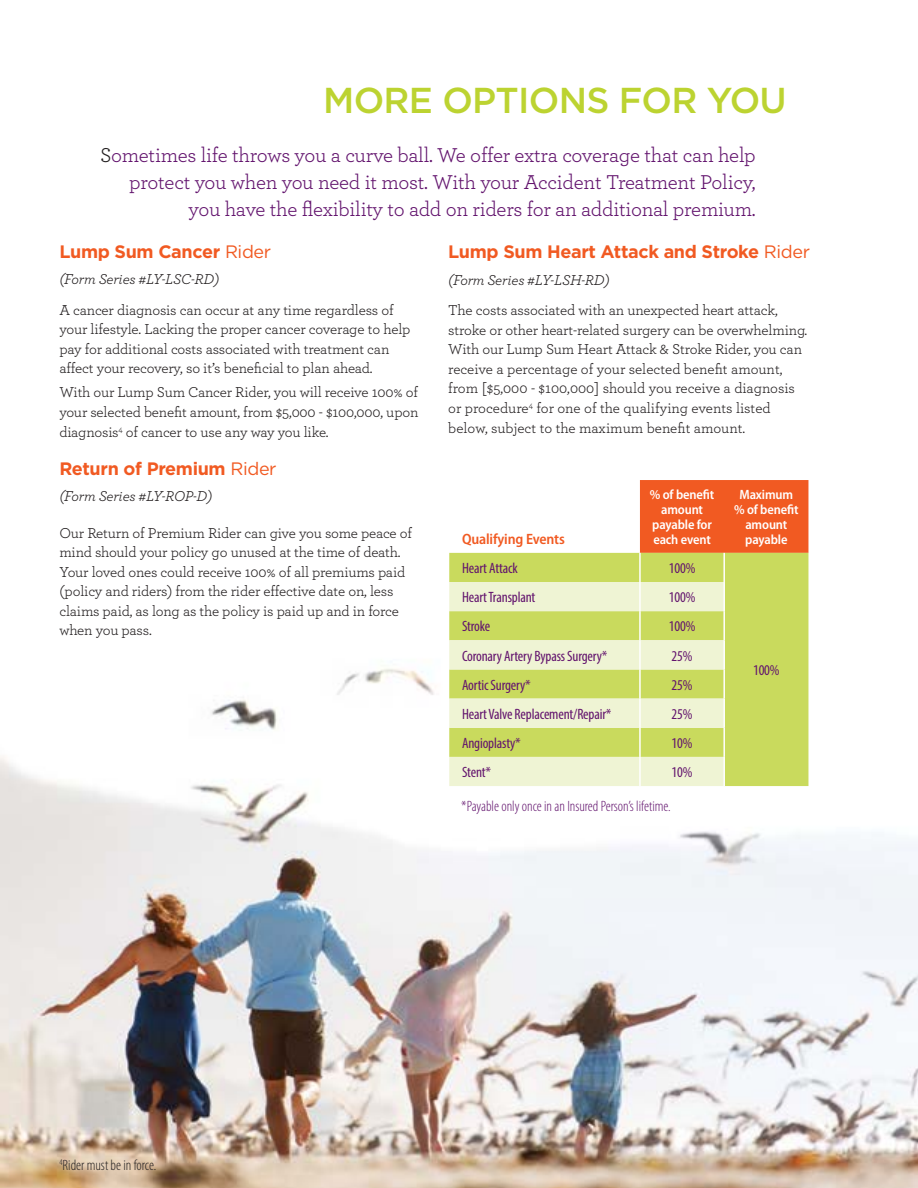
<style>
.page{position:relative;width:918px;height:1188px;background:#fff}
.page>*{position:absolute;margin:0;border:0;box-sizing:border-box;transform-origin:0 0}
.t1{font:500 36px "Gotham";letter-spacing:-.02em;color:#bcd331}
.t2{font:21px/27px "Archer";letter-spacing:-.01em;color:#62136d;text-align:right}
.t3{font:700 18px "Gotham";letter-spacing:-.02em;color:#f15a22}
.t4{font:15px/19.5px "Archer";letter-spacing:-.01em;color:#231f20}
.t5{font:condensed 15px "Myriad Pro";letter-spacing:-.01em;color:#62136d}
.t6{font:italic 15px "Archer";letter-spacing:-.01em;color:#231f20}
.t7{font:300 condensed 15px "Myriad Pro";color:#62136d}
.t8{font:300 condensed 15px "Myriad Pro";color:#231f20}
.t9{font:600 semi-condensed 15px "Myriad Pro";letter-spacing:-.01em;color:#f15a22}
.t10{font:600 semi-condensed 13.5px/15px "Myriad Pro";letter-spacing:-.01em;color:#fff;text-align:center}
.s1{color:#231f20}
.s2{font-weight:400}
</style>
<div class="page">
<img style="left:0;top:564px;width:918px;height:624px">
<div style="left:640px;top:480px;width:168px;height:73px;background:#f15a22"></div>
<div style="left:449px;top:553px;width:359px;height:233px;background:#c9da5d"></div>
<svg style="left:449px;top:582px;width:274px;height:204px;background:#dee9a1"></svg>
<hr style="left:639px;top:553px;width:2px;height:29px;background:#fff">
<hr style="left:723px;top:553px;width:2px;height:29px;background:#fff">
<hr style="left:639px;top:582px;width:2px;height:29px;background:#fff">
<hr style="left:723px;top:582px;width:2px;height:29px;background:#fff">
<hr style="left:639px;top:611px;width:2px;height:29px;background:#fff">
<hr style="left:723px;top:611px;width:2px;height:29px;background:#fff">
<hr style="left:639px;top:640px;width:2px;height:29px;background:#fff">
<hr style="left:723px;top:640px;width:2px;height:29px;background:#fff">
<hr style="left:639px;top:669px;width:2px;height:30px;background:#fff">
<hr style="left:723px;top:669px;width:2px;height:30px;background:#fff">
<hr style="left:639px;top:699px;width:2px;height:29px;background:#fff">
<hr style="left:723px;top:699px;width:2px;height:29px;background:#fff">
<hr style="left:639px;top:728px;width:2px;height:29px;background:#fff">
<hr style="left:723px;top:728px;width:2px;height:29px;background:#fff">
<hr style="left:639px;top:757px;width:2px;height:29px;background:#fff">
<hr style="left:723px;top:757px;width:2px;height:29px;background:#fff">
<h1 class="t1" style="left:323px;top:78px;width:465px">MORE OPTIONS FOR YOU</h1>
<h2 class="t2" style="left:100px;top:141px;width:657px"><span class="s1">S</span>ometimes life throws you a curve ball. We offer extra coverage that can help protect you when you need it most. With your Accident Treatment Policy, you have the flexibility to add on riders for an additional premium.</h2>
<p class="t3" style="left:59px;top:241px;width:213px">Lump Sum Cancer <span class="s2">Rider</span></p>
<p class="t6" style="left:59px;top:270px;width:161px">(Form Series #LY-LSC-RD)</p>
<p class="t4" style="left:59px;top:300px;width:352px">A cancer diagnosis can occur at any time regardless of your lifestyle. Lacking the proper cancer coverage to help pay for additional costs associated with treatment can affect your recovery, so it’s beneficial to plan ahead.</p>
<p class="t4" style="left:59px;top:382px;width:361px;line-height:20px;text-align:justify">With our Lump Sum Cancer Rider, you will receive 100% of your selected benefit amount, from $5,000 - $100,000, upon diagnosis<sup>4</sup> of cancer to use any way you like.</p>
<p class="t3" style="left:59px;top:458px;width:219px">Return of Premium <span class="s2">Rider</span></p>
<p class="t6" style="left:59px;top:487px;width:154px">(Form Series #LY-ROP-D)</p>
<p class="t4" style="left:59px;top:523px;width:354px">Our Return of Premium Rider can give you some peace of mind should your policy go unused at the time of death.<br>Your loved ones could receive 100% of all premiums paid (policy and riders) from the rider effective date on, less claims paid, as long as the policy is paid up and in force when you pass.</p>
<p class="t3" style="left:448px;top:241px;width:363px">Lump Sum Heart Attack and Stroke <span class="s2">Rider</span></p>
<p class="t6" style="left:448px;top:270px;width:163px">(Form Series #LY-LSH-RD)</p>
<p class="t4" style="left:448px;top:300px;width:360px">The costs associated with an unexpected heart attack, stroke or other heart-related surgery can be overwhelming.<br>With our Lump Sum Heart Attack &amp; Stroke Rider, you can receive a percentage of your selected benefit amount, from [$5,000 - $100,000] should you receive a diagnosis or procedure<sup>4</sup> for one of the qualifying events listed below, subject to the maximum benefit amount.</p>
<p class="t10" style="left:650px;top:487px;width:66px">% of benefit amount payable for each event</p>
<p class="t10" style="left:734px;top:487px;width:66px">Maximum % of benefit amount payable</p>
<p class="t9" style="left:462px;top:531px;width:104px">Qualifying Events</p>
<p class="t5" style="left:462px;top:559px;width:57px">Heart Attack</p>
<p class="t5" style="left:669px;top:559px;width:28px">100%</p>
<p class="t5" style="left:462px;top:588px;width:75px">Heart Transplant</p>
<p class="t5" style="left:669px;top:588px;width:28px">100%</p>
<p class="t5" style="left:462px;top:617px;width:30px">Stroke</p>
<p class="t5" style="left:669px;top:617px;width:28px">100%</p>
<p class="t5" style="left:462px;top:646px;width:147px">Coronary Artery Bypass Surgery*</p>
<p class="t5" style="left:672px;top:646px;width:22px">25%</p>
<p class="t5" style="left:462px;top:676px;width:70px">Aortic Surgery*</p>
<p class="t5" style="left:672px;top:676px;width:22px">25%</p>
<p class="t5" style="left:462px;top:705px;width:151px">Heart Valve Replacement/Repair*</p>
<p class="t5" style="left:672px;top:705px;width:22px">25%</p>
<p class="t5" style="left:462px;top:734px;width:60px">Angioplasty*</p>
<p class="t5" style="left:672px;top:734px;width:22px">10%</p>
<p class="t5" style="left:462px;top:763px;width:31px">Stent*</p>
<p class="t5" style="left:672px;top:763px;width:22px">10%</p>
<p class="t7" style="left:461px;top:798px;width:211px">*Payable only once in an Insured Person’s lifetime.</p>
<p class="t5" style="left:753px;top:661px;width:28px">100%</p>
<p class="t8" style="left:59px;top:1157px;width:99px"><sup>4</sup>Rider must be in force.</p>
</div>
